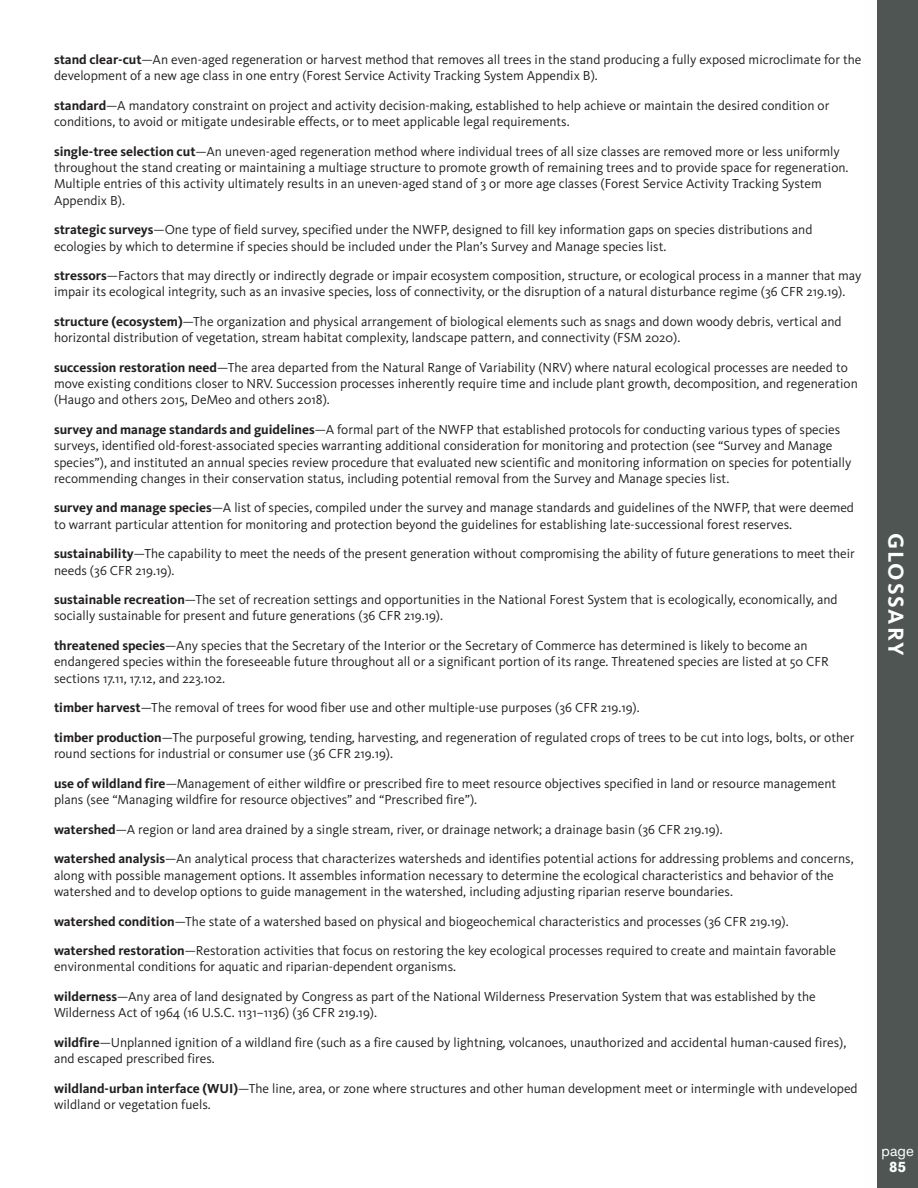
<style>
.page{position:relative;width:918px;height:1188px;background:#fff}
.page>*{position:absolute;margin:0;border:0;box-sizing:border-box;transform-origin:0 0}
.t1{font:700 22.5px "Kievit Pro";letter-spacing:.08em;color:#fff}
.t2{font:15px "Akzidenz Grotesk BQ";color:#fff}
.t3{font:700 15px "Akzidenz Grotesk BQ";color:#fff}
.Refrences{font:13.5px/16.2px "Kievit Pro";color:#231f20}
.s1{font-weight:700}
</style>
<div class="page">
<div style="left:878px;top:0;width:40px;height:1188px;background:#4e5552"></div>
<p class="Refrences" style="left:54px;top:52px;width:809px"><span class="s1">stand clear-cut</span>—An even-aged regeneration or harvest method that removes all trees in the stand producing a fully exposed microclimate for the development of a new age class in one entry (Forest Service Activity Tracking System Appendix B).</p>
<p class="Refrences" style="left:54px;top:97px;width:777px"><span class="s1">standard</span>—A mandatory constraint on project and activity decision-making, established to help achieve or maintain the desired condition or conditions, to avoid or mitigate undesirable effects, or to meet applicable legal requirements.</p>
<p class="Refrences" style="left:54px;top:143px;width:796px"><span class="s1">single-tree selection cut</span>—An uneven-aged regeneration method where individual trees of all size classes are removed more or less uniformly throughout the stand creating or maintaining a multiage structure to promote growth of remaining trees and to provide space for regeneration.<br>Multiple entries of this activity ultimately results in an uneven-aged stand of 3 or more age classes (Forest Service Activity Tracking System Appendix B).</p>
<p class="Refrences" style="left:54px;top:222px;width:760px"><span class="s1">strategic surveys</span>—One type of field survey, specified under the NWFP, designed to fill key information gaps on species distributions and ecologies by which to determine if species should be included under the Plan’s Survey and Manage species list.</p>
<p class="Refrences" style="left:54px;top:268px;width:809px"><span class="s1">stressors</span>—Factors that may directly or indirectly degrade or impair ecosystem composition, structure, or ecological process in a manner that may impair its ecological integrity, such as an invasive species, loss of connectivity, or the disruption of a natural disturbance regime (36 CFR 219.19).</p>
<p class="Refrences" style="left:54px;top:313px;width:789px"><span class="s1">structure (ecosystem)</span>—The organization and physical arrangement of biological elements such as snags and down woody debris, vertical and horizontal distribution of vegetation, stream habitat complexity, landscape pattern, and connectivity (FSM 2020).</p>
<p class="Refrences" style="left:54px;top:359px;width:805px"><span class="s1">succession restoration need</span>—The area departed from the Natural Range of Variability (NRV) where natural ecological processes are needed to move existing conditions closer to NRV. Succession processes inherently require time and include plant growth, decomposition, and regeneration (Haugo and others 2015, DeMeo and others 2018).</p>
<p class="Refrences" style="left:54px;top:421px;width:799px"><span class="s1">survey and manage standards and guidelines</span>—A formal part of the NWFP that established protocols for conducting various types of species surveys, identified old-forest-associated species warranting additional consideration for monitoring and protection (see “Survey and Manage species”), and instituted an annual species review procedure that evaluated new scientific and monitoring information on species for potentially recommending changes in their conservation status, including potential removal from the Survey and Manage species list.</p>
<p class="Refrences" style="left:54px;top:500px;width:802px"><span class="s1">survey and manage species</span>—A list of species, compiled under the survey and manage standards and guidelines of the NWFP, that were deemed to warrant particular attention for monitoring and protection beyond the guidelines for establishing late-successional forest reserves.</p>
<p class="Refrences" style="left:54px;top:546px;width:802px"><span class="s1">sustainability</span>—The capability to meet the needs of the present generation without compromising the ability of future generations to meet their needs (36 CFR 219.19).</p>
<p class="Refrences" style="left:54px;top:592px;width:785px"><span class="s1">sustainable recreation</span>—The set of recreation settings and opportunities in the National Forest System that is ecologically, economically, and socially sustainable for present and future generations (36 CFR 219.19).</p>
<p class="Refrences" style="left:54px;top:637px;width:776px"><span class="s1">threatened species</span>—Any species that the Secretary of the Interior or the Secretary of Commerce has determined is likely to become an endangered species within the foreseeable future throughout all or a significant portion of its range. Threatened species are listed at 50 CFR sections 17.11, 17.12, and 223.102.</p>
<p class="Refrences" style="left:54px;top:700px;width:587px"><span class="s1">timber harvest</span>—The removal of trees for wood fiber use and other multiple-use purposes (36 CFR 219.19).</p>
<p class="Refrences" style="left:54px;top:729px;width:802px"><span class="s1">timber production</span>—The purposeful growing, tending, harvesting, and regeneration of regulated crops of trees to be cut into logs, bolts, or other round sections for industrial or consumer use (36 CFR 219.19).</p>
<p class="Refrences" style="left:54px;top:775px;width:784px"><span class="s1">use of wildland fire</span>—Management of either wildfire or prescribed fire to meet resource objectives specified in land or resource management plans (see “Managing wildfire for resource objectives” and “Prescribed fire”).</p>
<p class="Refrences" style="left:54px;top:821px;width:670px"><span class="s1">watershed</span>—A region or land area drained by a single stream, river, or drainage network; a drainage basin (36 CFR 219.19).</p>
<p class="Refrences" style="left:54px;top:851px;width:801px"><span class="s1">watershed analysis</span>—An analytical process that characterizes watersheds and identifies potential actions for addressing problems and concerns, along with possible management options. It assembles information necessary to determine the ecological characteristics and behavior of the watershed and to develop options to guide management in the watershed, including adjusting riparian reserve boundaries.</p>
<p class="Refrences" style="left:54px;top:913px;width:736px"><span class="s1">watershed condition</span>—The state of a watershed based on physical and biogeochemical characteristics and processes (36 CFR 219.19).</p>
<p class="Refrences" style="left:54px;top:943px;width:784px"><span class="s1">watershed restoration</span>—Restoration activities that focus on restoring the key ecological processes required to create and maintain favorable environmental conditions for aquatic and riparian-dependent organisms.</p>
<p class="Refrences" style="left:54px;top:988px;width:763px"><span class="s1">wilderness</span>—Any area of land designated by Congress as part of the National Wilderness Preservation System that was established by the<br>Wilderness Act of 1964 (16 U.S.C. 1131–1136) (36 CFR 219.19).</p>
<p class="Refrences" style="left:54px;top:1034px;width:794px"><span class="s1">wildfire</span>—Unplanned ignition of a wildland fire (such as a fire caused by lightning, volcanoes, unauthorized and accidental human-caused fires), and escaped prescribed fires.</p>
<p class="Refrences" style="left:54px;top:1080px;width:805px"><span class="s1">wildland-urban interface (WUI)</span>—The line, area, or zone where structures and other human development meet or intermingle with undeveloped wildland or vegetation fuels.</p>
<h1 class="t1" style="left:909px;top:533px;width:124px;rotate:90deg">GLOSSARY</h1>
<p class="t2" style="left:882px;top:1142px;width:34px">page</p>
<p class="t3" style="left:889px;top:1158px;width:18px">85</p>
</div>
